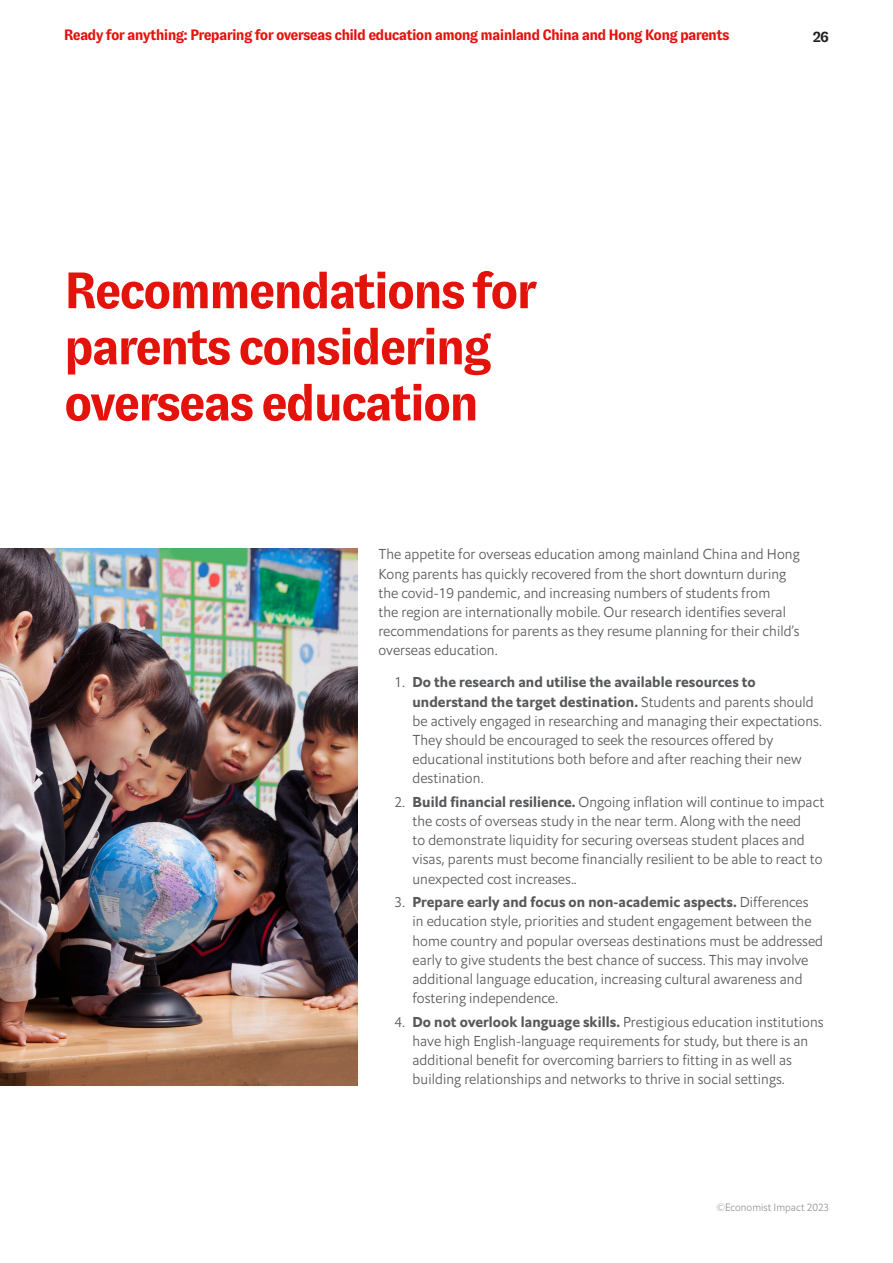
<style>
.page{position:relative;width:893px;height:1263px;background:#fff}
.page>*{position:absolute;margin:0;border:0;box-sizing:border-box;transform-origin:0 0}
._1__Header{font:700 51px/56.1px "GT Zirkon";letter-spacing:-.05em;color:#e3120b}
.t1{font:700 15px "GT Zirkon";letter-spacing:-.05em;color:#e3120b}
.t2{font:700 15px "GT Zirkon";color:#231f20}
._4__Body_text{font:14.25px/19.2px "Econ Sans Lig";letter-spacing:.005em;color:#57585a}
.t3{font:10.5px "Econ Sans Lig";color:#939598}
.s1{font-family:"Econ Sans Bol"}
</style>
<div class="page">
<img style="left:0;top:549px;width:357px;height:537px">
<p class="t1" style="left:64px;top:27px;width:667px">Ready for anything: Preparing for overseas child education among mainland China and Hong Kong parents</p>
<p class="t2" style="left:813px;top:28px;width:18px">26</p>
<p class="_1__Header" style="left:64px;top:263px;width:475px">Recommendations for parents considering overseas education</p>
<p class="_4__Body_text" style="left:378px;top:545px;width:423px">The appetite for overseas education among mainland China and Hong Kong parents has quickly recovered from the short downturn during the covid-19 pandemic, and increasing numbers of students from<br>the region are internationally mobile. Our research identifies several recommendations for parents as they resume planning for their child’s overseas education.</p>
<p class="_4__Body_text" style="left:412px;top:673px;width:411px;text-indent:-18px">1. <span class="s1">Do the research and utilise the available resources to understand the target destination.</span> Students and parents should be actively engaged in researching and managing their expectations.<br>They should be encouraged to seek the resources offered by educational institutions both before and after reaching their new destination.</p>
<p class="_4__Body_text" style="left:412px;top:792px;width:413px;text-indent:-18px">2. <span class="s1">Build financial resilience.</span> Ongoing inflation will continue to impact the costs of overseas study in the near term. Along with the need<br>to demonstrate liquidity for securing overseas student places and visas, parents must become financially resilient to be able to react to unexpected cost increases..</p>
<p class="_4__Body_text" style="left:412px;top:892px;width:412px;text-indent:-18px">3. <span class="s1">Prepare early and focus on non-academic aspects.</span> Differences in education style, priorities and student engagement between the home country and popular overseas destinations must be addressed early to give students the best chance of success. This may involve additional language education, increasing cultural awareness and fostering independence.</p>
<p class="_4__Body_text" style="left:412px;top:1012px;width:413px;text-indent:-18px">4. <span class="s1">Do not overlook language skills.</span> Prestigious education institutions have high English-language requirements for study, but there is an additional benefit for overcoming barriers to fitting in as well as building relationships and networks to thrive in social settings.</p>
<p class="t3" style="left:716px;top:1201px;width:114px">©Economist Impact 2023</p>
</div>
